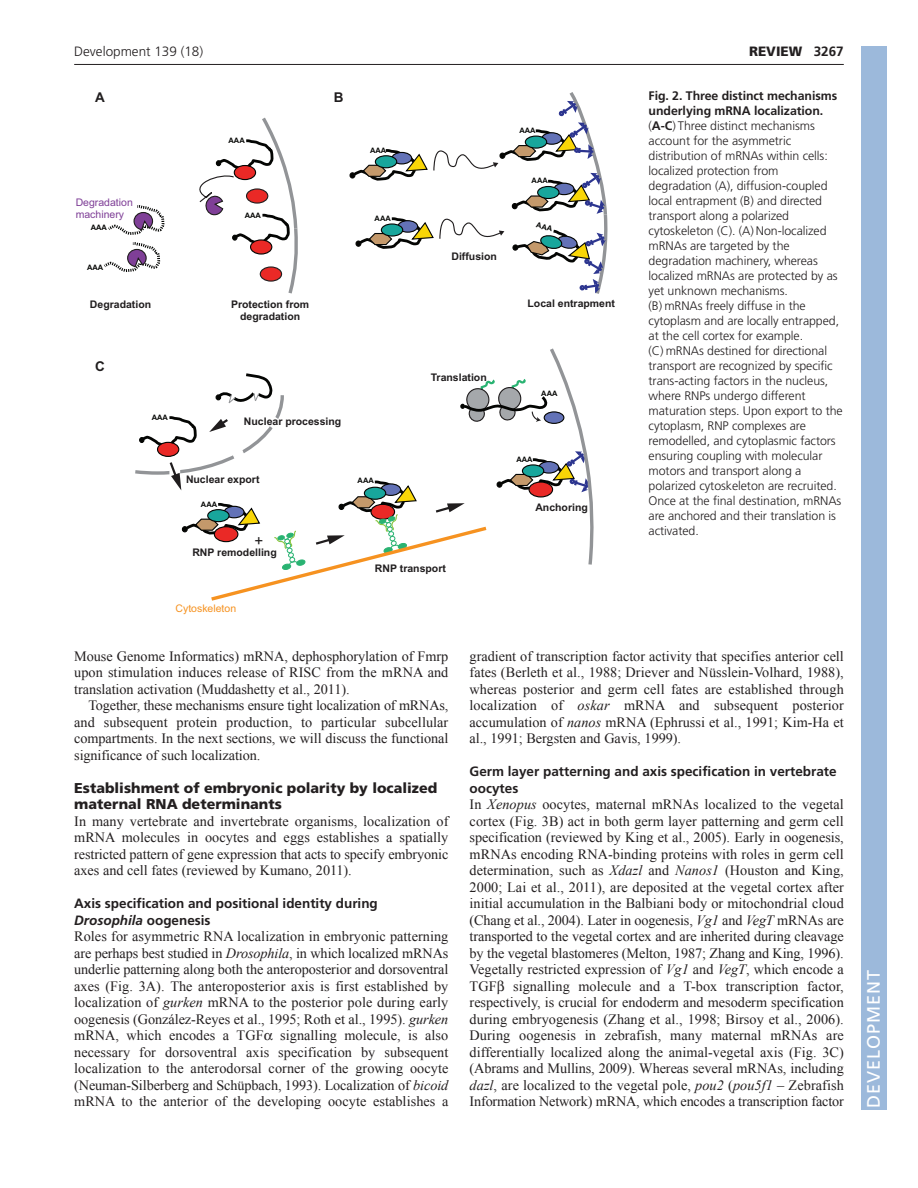
<style>
.page{position:relative;width:918px;height:1188px;background:#fff}
.page>*{position:absolute;margin:0;border:0;box-sizing:border-box;transform-origin:0 0}
.t1{font:18px "Frutiger LT Std";letter-spacing:.055em;color:#fff}
.t2{font:15.15px "Arial";color:#201d1e}
.t3{font:14.25px/16.5px "Times New Roman";letter-spacing:-.005em;color:#231f20;text-align:justify}
.t4{font:900 14.25px/16.5px "Frutiger LT Std";color:#231f20}
.t5{font:700 13.5px/16.5px "Frutiger LT Std";color:#231f20}
.t6{font:300 13.5px "Frutiger";color:#231f20}
.t7{font:900 13.5px "Frutiger LT Std";color:#231f20}
.t8{font:700 13.5px "Arial";color:#201d1e}
.t9{font:300 12.3px/15px "Frutiger";letter-spacing:-.005em;color:#231f20}
.t10{font:700 10.5px/12.6px "Arial";color:#201d1e;text-align:center}
.t11{font:10.5px/12.6px "Arial";color:#7f3f97}
.t12{font:10.5px "Arial";color:#f69220}
.t13{font:700 7.5px "Arial";color:#040503}
.s1{font-weight:700}
.s2{font-style:italic}
</style>
<div class="page">
<hr style="left:74px;top:64px;width:770px;height:1px;background:#231f20">
<svg style="left:135px;top:348px;width:458px;height:253px"></svg>
<svg style="left:104px;top:205px;width:61px;height:67px"></svg>
<svg style="left:199px;top:117px;width:99px;height:177px"></svg>
<div style="left:861px;top:46px;width:25px;height:1064px;background:#9cb9db"></div>
<svg style="left:350px;top:92px;width:258px;height:202px"></svg>
<p class="t6" style="left:74px;top:46px;width:131px">Development 139 (18)</p>
<p class="t7" style="left:749px;top:46px;width:96px">REVIEW <span class="s1">3267</span></p>
<p class="t8" style="left:95px;top:92px;width:11px">A</p>
<p class="t11" style="left:76px;top:197px;width:59px">Degradation machinery</p>
<p class="t13" style="left:91px;top:224px;width:18px">AAA</p>
<p class="t13" style="left:87px;top:264px;width:18px">AAA</p>
<p class="t10" style="left:90px;top:299px;width:63px">Degradation</p>
<p class="t8" style="left:95px;top:361px;width:11px">C</p>
<p class="t13" style="left:152px;top:415px;width:18px">AAA</p>
<p class="t13" style="left:229px;top:138px;width:18px">AAA</p>
<p class="t13" style="left:245px;top:212px;width:18px">AAA</p>
<p class="t8" style="left:334px;top:92px;width:11px">B</p>
<p class="t13" style="left:370px;top:147px;width:18px">AAA</p>
<p class="t13" style="left:375px;top:216px;width:18px">AAA</p>
<p class="t10" style="left:231px;top:299px;width:80px">Protection from degradation</p>
<p class="t10" style="left:244px;top:416px;width:99px">Nuclear processing</p>
<p class="t10" style="left:451px;top:251px;width:47px">Diffusion</p>
<p class="t10" style="left:431px;top:372px;width:58px">Translation</p>
<p class="t10" style="left:186px;top:474px;width:75px">Nuclear export</p>
<p class="t13" style="left:201px;top:501px;width:18px">AAA</p>
<p class="t2" style="left:254px;top:535px;width:10px">+</p>
<p class="t10" style="left:192px;top:547px;width:86px">RNP remodelling</p>
<p class="t12" style="left:176px;top:604px;width:62px">Cytoskeleton</p>
<p class="t13" style="left:358px;top:478px;width:18px">AAA</p>
<p class="t10" style="left:375px;top:563px;width:72px">RNP transport</p>
<p class="t13" style="left:519px;top:128px;width:18px">AAA</p>
<p class="t13" style="left:532px;top:178px;width:18px">AAA</p>
<p class="t10" style="left:528px;top:298px;width:89px">Local entrapment</p>
<p class="t13" style="left:541px;top:390px;width:18px">AAA</p>
<p class="t13" style="left:516px;top:456px;width:18px">AAA</p>
<p class="t10" style="left:535px;top:502px;width:54px">Anchoring</p>
<p class="t9" style="left:649px;top:89px;width:196px"><span class="s1">Fig. 2. Three distinct mechanisms underlying mRNA localization. </span>(<span class="s1">A-C</span>) Three distinct mechanisms account for the asymmetric distribution of mRNAs within cells: localized protection from degradation (A), diffusion-coupled local entrapment (B) and directed transport along a polarized cytoskeleton (C). (A) Non-localized mRNAs are targeted by the degradation machinery, whereas localized mRNAs are protected by as yet unknown mechanisms.<br>(B) mRNAs freely diffuse in the cytoplasm and are locally entrapped, at the cell cortex for example.<br>(C) mRNAs destined for directional transport are recognized by specific trans-acting factors in the nucleus, where RNPs undergo different maturation steps. Upon export to the cytoplasm, RNP complexes are remodelled, and cytoplasmic factors ensuring coupling with molecular motors and transport along a polarized cytoskeleton are recruited.<br>Once at the final destination, mRNAs are anchored and their translation is activated.</p>
<p class="t3" style="left:74px;top:648px;width:376px">Mouse Genome Informatics) mRNA, dephosphorylation of Fmrp upon stimulation induces release of RISC from the mRNA and translation activation (Muddashetty et al., 2011).</p>
<p class="t3" style="left:74px;top:697px;width:376px;text-indent:14px">Together, these mechanisms ensure tight localization of mRNAs, and subsequent protein production, to particular subcellular compartments. In the next sections, we will discuss the functional significance of such localization.</p>
<p class="t4" style="left:74px;top:781px;width:365px">Establishment of embryonic polarity by localized maternal RNA determinants</p>
<p class="t3" style="left:74px;top:813px;width:376px">In many vertebrate and invertebrate organisms, localization of mRNA molecules in oocytes and eggs establishes a spatially restricted pattern of gene expression that acts to specify embryonic axes and cell fates (reviewed by Kumano, 2011).</p>
<p class="t5" style="left:74px;top:896px;width:305px">Axis specification and positional identity during<br><span class="s2">Drosophila</span> oogenesis</p>
<p class="t3" style="left:74px;top:928px;width:376px">Roles for asymmetric RNA localization in embryonic patterning are perhaps best studied in <span class="s2">Drosophila</span>, in which localized mRNAs underlie patterning along both the anteroposterior and dorsoventral axes (Fig. 3A). The anteroposterior axis is first established by localization of <span class="s2">gurken</span> mRNA to the posterior pole during early oogenesis (González-Reyes et al., 1995; Roth et al., 1995). <span class="s2">gurken </span>mRNA, which encodes a TGF signalling molecule, is also necessary for dorsoventral axis specification by subsequent localization to the anterodorsal corner of the growing oocyte (Neuman-Silberberg and Schüpbach, 1993). Localization of <span class="s2">bicoid </span>mRNA to the anterior of the developing oocyte establishes a</p>
<p class="t3" style="left:470px;top:648px;width:376px">gradient of transcription factor activity that specifies anterior cell fates (Berleth et al., 1988; Driever and Nüsslein-Volhard, 1988), whereas posterior and germ cell fates are established through localization of <span class="s2">oskar</span> mRNA and subsequent posterior accumulation of <span class="s2">nanos</span> mRNA (Ephrussi et al., 1991; Kim-Ha et al., 1991; Bergsten and Gavis, 1999).</p>
<p class="t5" style="left:470px;top:764px;width:369px">Germ layer patterning and axis specification in vertebrate oocytes</p>
<p class="t3" style="left:470px;top:796px;width:376px">In <span class="s2">Xenopus</span> oocytes, maternal mRNAs localized to the vegetal cortex (Fig. 3B) act in both germ layer patterning and germ cell specification (reviewed by King et al., 2005). Early in oogenesis, mRNAs encoding RNA-binding proteins with roles in germ cell determination, such as <span class="s2">Xdazl</span> and <span class="s2">Nanos1</span> (Houston and King, 2000; Lai et al., 2011), are deposited at the vegetal cortex after initial accumulation in the Balbiani body or mitochondrial cloud (Chang et al., 2004). Later in oogenesis, <span class="s2">Vg1</span> and <span class="s2">VegT</span> mRNAs are transported to the vegetal cortex and are inherited during cleavage by the vegetal blastomeres (Melton, 1987; Zhang and King, 1996).<br>Vegetally restricted expression of <span class="s2">Vg1</span> and <span class="s2">VegT</span>, which encode a TGF signalling molecule and a T-box transcription factor, respectively, is crucial for endoderm and mesoderm specification during embryogenesis (Zhang et al., 1998; Birsoy et al., 2006).<br>During oogenesis in zebrafish, many maternal mRNAs are differentially localized along the animal-vegetal axis (Fig. 3C) (Abrams and Mullins, 2009). Whereas several mRNAs, including <span class="s2">dazl</span>, are localized to the vegetal pole, <span class="s2">pou2</span> (<span class="s2">pou5f1</span> – Zebrafish Information Network) mRNA, which encodes a transcription factor</p>
<p class="t1" style="left:863px;top:1108px;width:140px;rotate:-90deg">DEVELOPMENT</p>
</div>
